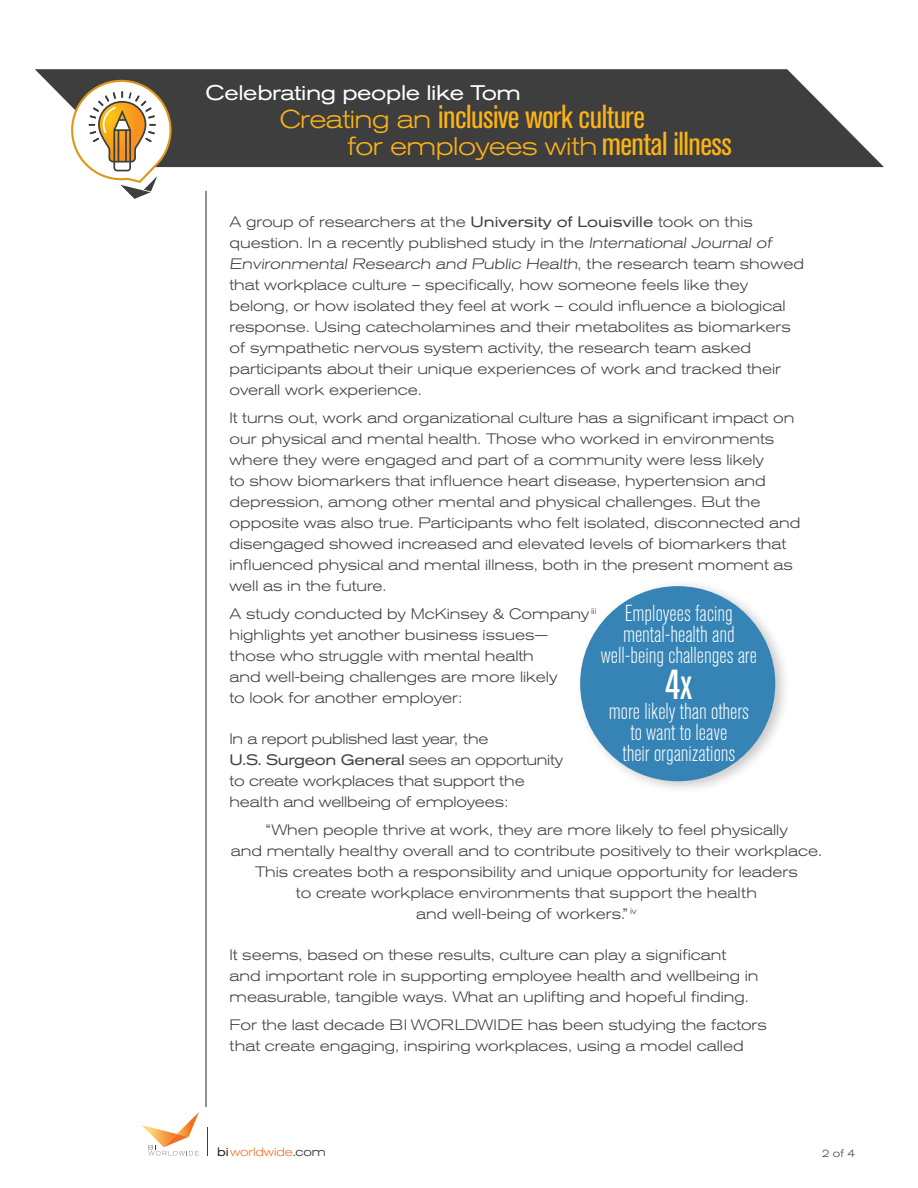
<style>
.page{position:relative;width:918px;height:1188px;background:#fff}
.page>*{position:absolute;margin:0;border:0;box-sizing:border-box;transform-origin:0 0}
.t1{font:500 condensed 41.85px "Akzidenz Grotesk BE";color:#fff}
.t2{font:condensed 33px "Akzidenz Grotesk BE";letter-spacing:-.015em;color:#fbb416}
.t3{font:300 expanded 25.5px "Akzidenz Grotesk BE";letter-spacing:-.02em;color:#fbb416}
.t4{font:300 condensed 22.95px/20.9px "Akzidenz Grotesk BE";color:#fff;text-align:center}
.t5{font:expanded 21px "Akzidenz Grotesk BE";letter-spacing:-.02em;color:#fff}
.t6{font:300 expanded 15px/21px "Akzidenz Grotesk BE";color:#3e3e3f}
.t7{font:300 expanded 12px "Akzidenz Grotesk BE";letter-spacing:-.01em;color:#f36e21}
.t8{font:300 expanded 10.5px "Akzidenz Grotesk BE";color:#3e3e3f}
.s1{font-weight:300;font-stretch:expanded;font-size:25.5px}
.s2{font-weight:400;font-stretch:condensed;font-size:33px}
.s3{font-weight:400}
.s4{font-weight:400;color:#231f20}
.s5{color:#231f20}
</style>
<div class="page">
<hr style="left:206px;top:191px;width:1px;height:916px;background:#231f20">
<svg style="left:142px;top:1112px;width:57px;height:44px"></svg>
<div style="left:575px;top:579px;width:216px;height:216px;background:#231f20;opacity:.25"></div>
<div style="left:580px;top:586px;width:195px;height:195px;background:#3684b6;border-radius:50%"></div>
<svg style="left:35px;top:69px;width:849px;height:98px;background:#525253"></svg>
<svg style="left:70px;top:79px;width:103px;height:120px"></svg>
<p class="t5" style="left:206px;top:80px;width:317px">Celebrating people like Tom</p>
<p class="t2" style="left:280px;top:98px;width:367px"><span class="s1">Creating an</span> inclusive work culture</p>
<p class="t3" style="left:347px;top:132px;width:386px">for employees with <span class="s2">mental illness</span></p>
<p class="t6" style="left:230px;top:212px;width:576px">A group of researchers at the <span class="s3">University of Louisville</span> took on this question. In a recently published study in the International Journal of Environmental Research and Public Health, t he research team showed that workplace culture – specifically, how someone feels like they belong, or how isolated they feel at work – could influence a biological response. Using catecholamines and their metabolites as biomarkers of sympathetic nervous system activity, the research team asked participants about their unique experiences of work and tracked their overall work experience.</p>
<p class="t6" style="left:230px;top:407px;width:573px">It turns out, work and organizational culture has a significant impact on our physical and mental health. Those who worked in environments where they were engaged and part of a community were less likely<br>to show biomarkers that influence heart disease, hypertension and depression, among other mental and physical challenges. But the opposite was also true. Participants who felt isolated, disconnected and disengaged showed increased and elevated levels of biomarkers that influenced physical and mental illness, both in the present moment as well as in the future.</p>
<p class="t6" style="left:230px;top:603px;width:369px">A study conducted by McKinsey &amp; Company <sup>iii </sup>highlights yet another business issues— those who struggle with mental health<br>and well-being challenges are more likely<br>to look for another employer:</p>
<p class="t6" style="left:230px;top:728px;width:335px">In a report published last year, the<br><span class="s3">U.S. Surgeon General</span> sees an opportunity to create workplaces that support the health and wellbeing of employees:</p>
<p class="t6" style="left:231px;top:819px;width:593px;text-align:center">“When people thrive at work, they are more likely to feel physically<br>and mentally healthy overall and to contribute positively to their workplace.<br>This creates both a responsibility and unique opportunity for leaders<br>to create workplace environments that support the health<br>and well-being of workers.” <sup>iv</sup></p>
<p class="t6" style="left:230px;top:944px;width:531px">It seems, based on these results, culture can play a significant and important role in supporting employee health and wellbeing in measurable, tangible ways. What an uplifting and hopeful finding.</p>
<p class="t6" style="left:230px;top:1014px;width:539px">For the last decade BI WORLDWIDE has been studying the factors that create engaging, inspiring workplaces, using a model called</p>
<p class="t4" style="left:601px;top:603px;width:158px">Employees facing mental-health and well-being challenges are</p>
<p class="t1" style="left:665px;top:660px;width:29px">4x</p>
<p class="t4" style="left:609px;top:702px;width:142px">more likely than others to want to leave<br>their organizations</p>
<p class="t7" style="left:217px;top:1145px;width:110px"><span class="s4">bi</span>worldwide<span class="s5">.com</span></p>
<p class="t8" style="left:822px;top:1147px;width:35px">2 of 4</p>
</div>
